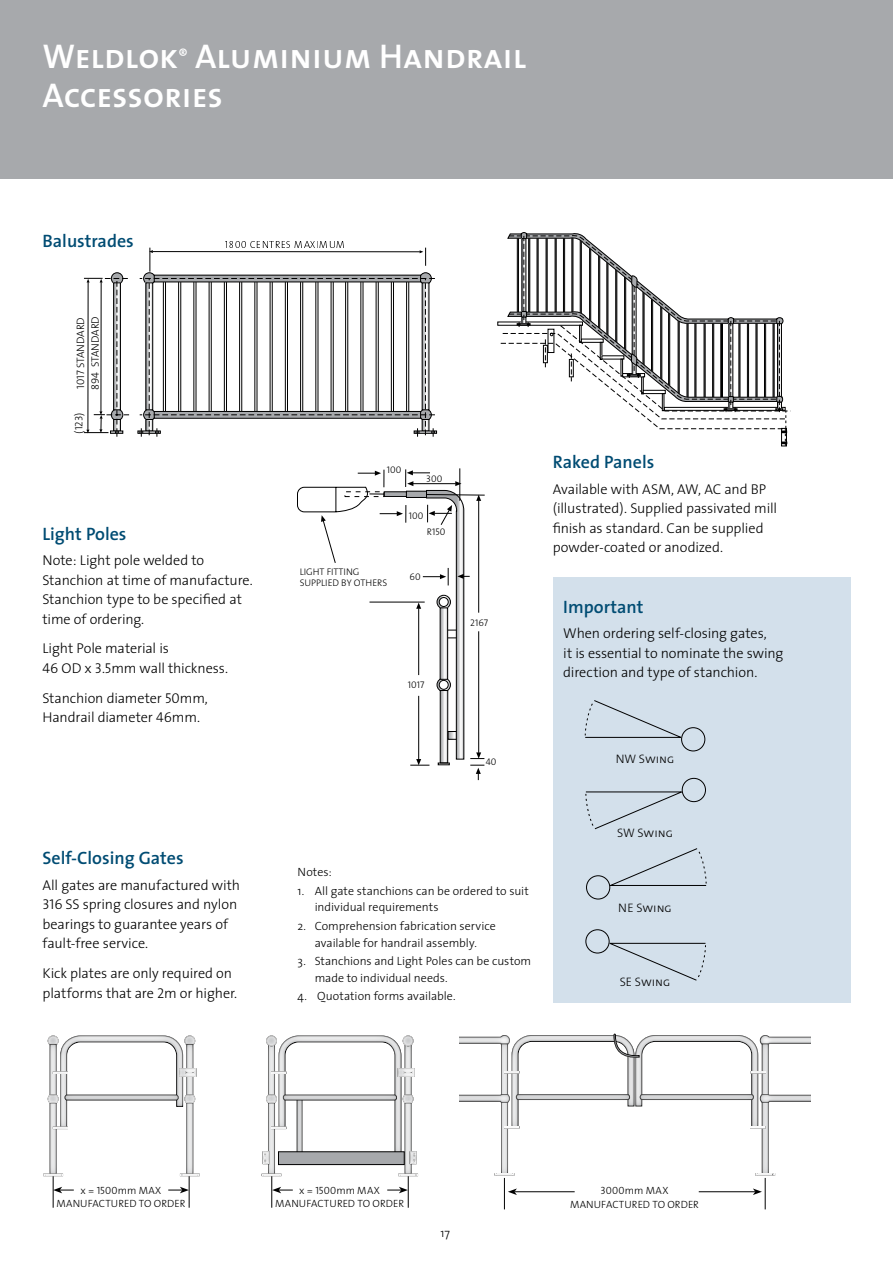
<style>
.page{position:relative;width:893px;height:1263px;background:#fff}
.page>*{position:absolute;margin:0;border:0;box-sizing:border-box;transform-origin:0 0}
.t1{font:34.5px/39px "The Sans Semi Bold Caps";color:#fff}
.t2{font:600 18px "The Sans";color:#004c73}
.t3{font:300 14.25px/19.5px "The Sans";letter-spacing:-.01em;color:#000}
.t4{font:12.3px "The Sans Light Caps";color:#000}
.t5{font:300 12px/16.5px "The Sans";color:#000}
.t6{font:10.8px/14.7px "The Sans Light Caps";color:#000}
.t7{font:300 10.5px/13.5px "The Sans";letter-spacing:.005em;color:#000;text-align:center}
.t8{font:9.6px/10.8px "The Sans Light Caps";color:#000}
.s1{font-family:"The Sans Light Caps";font-weight:400}
</style>
<div class="page">
<div style="left:0;top:0;width:893px;height:179px;background:#a7a9ac"></div>
<div style="left:420px;top:273px;width:11px;height:11px;background:#a7a9ac;border-radius:50%"></div>
<div style="left:420px;top:273px;width:11px;height:11px;border:1px solid #000;border-radius:50%"></div>
<div style="left:414px;top:431px;width:23px;height:2px;border:1px solid #000"></div>
<div style="left:144px;top:273px;width:11px;height:11px;background:#a7a9ac;border-radius:50%"></div>
<div style="left:143px;top:273px;width:12px;height:11px;border:1px solid #000;border-radius:50%"></div>
<div style="left:138px;top:431px;width:22px;height:2px;border:1px solid #000"></div>
<div style="left:111px;top:273px;width:12px;height:11px;background:#a7a9ac;border-radius:50%"></div>
<div style="left:111px;top:273px;width:12px;height:11px;border:1px solid #000;border-radius:50%"></div>
<svg style="left:84px;top:278px;width:45px;height:159px"></svg>
<hr style="left:153px;top:251px;width:267px;height:1px;background:#000">
<svg style="left:420px;top:248px;width:6px;height:18px"></svg>
<svg style="left:149px;top:248px;width:4px;height:24px"></svg>
<div style="left:154px;top:275px;width:267px;height:7px;background:#a7a9ac"></div>
<svg style="left:140px;top:278px;width:295px;height:159px"></svg>
<svg style="left:500px;top:232px;width:291px;height:214px"></svg>
<hr style="left:460px;top:468px;width:1px;height:33px;background:#000">
<svg style="left:297px;top:469px;width:188px;height:312px"></svg>
<div style="left:553px;top:577px;width:298px;height:425px;background:#d3e0eb"></div>
<div style="left:586px;top:875px;width:24px;height:24px;border:1px solid #000;border-radius:50%"></div>
<svg style="left:608px;top:848px;width:99px;height:38px"></svg>
<div style="left:682px;top:778px;width:24px;height:24px;border:1px solid #000;border-radius:50%"></div>
<svg style="left:585px;top:791px;width:99px;height:38px"></svg>
<div style="left:681px;top:727px;width:24px;height:24px;border:1px solid #000;border-radius:50%"></div>
<svg style="left:585px;top:700px;width:98px;height:38px"></svg>
<div style="left:586px;top:929px;width:23px;height:24px;border:1px solid #000;border-radius:50%"></div>
<svg style="left:607px;top:943px;width:99px;height:38px"></svg>
<hr style="left:53px;top:1176px;width:1px;height:32px;background:#000">
<hr style="left:189px;top:1176px;width:1px;height:32px;background:#000">
<hr style="left:271px;top:1176px;width:1px;height:32px;background:#000">
<hr style="left:408px;top:1176px;width:1px;height:32px;background:#000">
<hr style="left:504px;top:1178px;width:1px;height:31px;background:#000">
<hr style="left:765px;top:1178px;width:1px;height:31px;background:#000">
<hr style="left:514px;top:1191px;width:61px;height:1px;background:#000">
<svg style="left:508px;top:1188px;width:9px;height:7px"></svg>
<svg style="left:272px;top:1187px;width:21px;height:6px"></svg>
<svg style="left:53px;top:1187px;width:21px;height:6px"></svg>
<svg style="left:387px;top:1187px;width:21px;height:6px"></svg>
<svg style="left:168px;top:1187px;width:21px;height:6px"></svg>
<hr style="left:699px;top:1191px;width:56px;height:1px;background:#000">
<svg style="left:753px;top:1188px;width:9px;height:7px"></svg>
<div style="left:50px;top:1044px;width:6px;height:130px;background:#e9e9ea"></div>
<div style="left:50px;top:1044px;width:6px;height:130px;border:1px solid #fff"></div>
<svg style="left:45px;top:1174px;width:17px;height:2px"></svg>
<div style="left:187px;top:1044px;width:6px;height:130px;background:#e9e9ea"></div>
<div style="left:187px;top:1044px;width:6px;height:130px;border:1px solid #fff"></div>
<svg style="left:181px;top:1174px;width:18px;height:2px"></svg>
<svg style="left:48px;top:1036px;width:148px;height:93px"></svg>
<div style="left:268px;top:1044px;width:7px;height:130px;background:#e4e4e5"></div>
<div style="left:268px;top:1044px;width:7px;height:130px;border:1px solid #fff"></div>
<svg style="left:263px;top:1174px;width:18px;height:2px"></svg>
<div style="left:405px;top:1044px;width:6px;height:130px;background:#e5e6e6"></div>
<div style="left:405px;top:1044px;width:6px;height:130px;border:1px solid #fff"></div>
<svg style="left:400px;top:1174px;width:17px;height:2px"></svg>
<div style="left:278px;top:1151px;width:126px;height:14px;border:1px solid #000"></div>
<svg style="left:263px;top:1036px;width:153px;height:128px"></svg>
<div style="left:501px;top:1044px;width:6px;height:130px;background:#e6e7e8"></div>
<div style="left:501px;top:1044px;width:7px;height:130px;border:1px solid #fff"></div>
<svg style="left:496px;top:1173px;width:18px;height:2px"></svg>
<div style="left:762px;top:1044px;width:6px;height:130px;background:#e1e1e3"></div>
<div style="left:762px;top:1044px;width:6px;height:130px;border:1px solid #fff"></div>
<svg style="left:757px;top:1173px;width:17px;height:2px"></svg>
<svg style="left:459px;top:1034px;width:352px;height:94px"></svg>
<h1 class="t1" style="left:43px;top:36px;width:485px">Weldlok<sup>®</sup> Aluminium Handrail<br>Accessories</h1>
<p class="t2" style="left:43px;top:233px;width:93px">Balustrades</p>
<p class="t6" style="left:74px;top:390px;width:75px;rotate:-90deg">1017 STANDARD<br>894 STANDARD</p>
<p class="t6" style="left:72px;top:434px;width:23px;rotate:-90deg">(123)</p>
<p class="t2" style="left:43px;top:526px;width:86px">Light Poles</p>
<p class="t3" style="left:43px;top:552px;width:212px">Note: Light pole welded to<br>Stanchion at time of manufacture.<br>Stanchion type to be specified at time of ordering.</p>
<p class="t3" style="left:43px;top:640px;width:187px">Light Pole material is<br><span class="s1">46</span> OD x <span class="s1">3.5</span>mm wall thickness.</p>
<p class="t3" style="left:43px;top:689px;width:167px">Stanchion diameter <span class="s1">50</span>mm,<br>Handrail diameter <span class="s1">46</span>mm.</p>
<p class="t2" style="left:43px;top:851px;width:143px">Self-Closing Gates</p>
<p class="t3" style="left:43px;top:876px;width:199px">All gates are manufactured with<br><span class="s1">316</span> SS spring closures and nylon bearings to guarantee years of fault-free service.</p>
<p class="t3" style="left:43px;top:965px;width:196px">Kick plates are only required on platforms that are <span class="s1">2</span>m or higher.</p>
<p class="t8" style="left:387px;top:465px;width:16px">100</p>
<p class="t8" style="left:426px;top:474px;width:18px">300</p>
<p class="t8" style="left:409px;top:511px;width:16px">100</p>
<p class="t8" style="left:427px;top:527px;width:20px">R150</p>
<p class="t8" style="left:300px;top:566px;width:89px">LIGHT FITTING<br>SUPPLIED BY OTHERS</p>
<p class="t8" style="left:409px;top:571px;width:13px">60</p>
<p class="t8" style="left:408px;top:680px;width:18px">1017</p>
<p class="t8" style="left:470px;top:618px;width:20px">2167</p>
<p class="t2" style="left:553px;top:454px;width:103px">Raked Panels</p>
<p class="t3" style="left:553px;top:480px;width:226px">Available with ASM, AW, AC and BP (illustrated). Supplied passivated mill finish as standard. Can be supplied powder-coated or anodized.</p>
<p class="t2" style="left:563px;top:599px;width:82px">Important</p>
<p class="t3" style="left:563px;top:625px;width:222px">When ordering self-closing gates,<br>it is essential to nominate the swing direction and type of stanchion.</p>
<p class="t8" style="left:486px;top:757px;width:12px">40</p>
<p class="t5" style="left:298px;top:865px;width:36px">Notes:</p>
<p class="t5" style="left:315px;top:884px;width:216px;text-indent:-17px">1. All gate stanchions can be ordered to suit individual requirements</p>
<p class="t5" style="left:298px;top:919px;width:200px;text-align:center">2. Comprehension fabrication service available for handrail assembly.</p>
<p class="t5" style="left:315px;top:954px;width:218px;text-indent:-17px">3. Stanchions and Light Poles can be custom made to individual needs.</p>
<p class="t5" style="left:298px;top:989px;width:159px">4. Quotation forms available.</p>
<p class="t4" style="left:616px;top:749px;width:60px">NW฀Swing</p>
<p class="t4" style="left:617px;top:823px;width:57px">SW฀Swing</p>
<p class="t4" style="left:618px;top:897px;width:55px">NE฀Swing</p>
<p class="t4" style="left:620px;top:972px;width:52px">SE฀Swing</p>
<p class="t7" style="left:56px;top:1184px;width:130px">x = <span class="s1">1500</span>mm MAX<br>MANUFACTURED TO ORDER</p>
<p class="t7" style="left:275px;top:1184px;width:130px">x = <span class="s1">1500</span>mm MAX<br>MANUFACTURED TO ORDER</p>
<p class="t7" style="left:570px;top:1185px;width:130px"><span class="s1">3000</span>mm MAX<br>MANUFACTURED TO ORDER</p>
<p class="t5" style="left:440px;top:1224px;width:11px">17</p>
</div>
